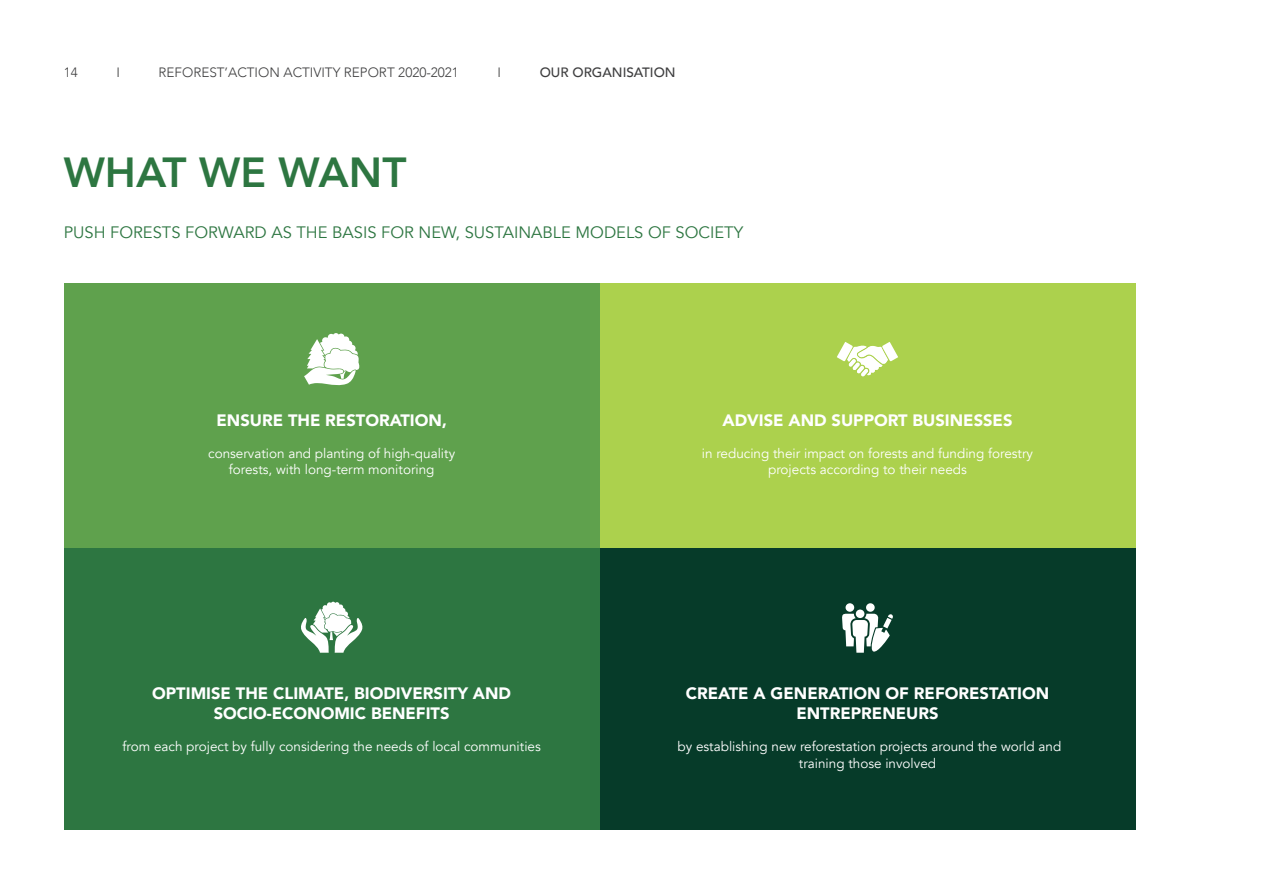
<style>
.page{position:relative;width:1263px;height:893px;background:#fff}
.page>*{position:absolute;margin:0;border:0;box-sizing:border-box;transform-origin:0 0}
.t1{font:800 42px "Avenir";color:#2d7641}
.t2{font:900 16.5px/19.8px "Avenir";color:#fff;text-align:center}
.t3{font:16.5px "Avenir";color:#2d7641}
.t4{font:13.5px/16.2px "Avenir";color:#fff;text-align:center}
.t5{font:300 13.5px "Avenir";color:#3e3e3f}
.t6{font:500 13.5px "Avenir";color:#3e3e3f}
</style>
<div class="page">
<div style="left:64px;top:548px;width:536px;height:281px;background:#2d7641"></div>
<div style="left:600px;top:548px;width:535px;height:281px;background:#063b29"></div>
<div style="left:64px;top:283px;width:536px;height:265px;background:#5fa14d"></div>
<div style="left:600px;top:283px;width:535px;height:265px;background:#acd14d"></div>
<svg style="left:301px;top:602px;width:62px;height:51px"></svg>
<svg style="left:837px;top:342px;width:61px;height:35px"></svg>
<svg style="left:304px;top:333px;width:56px;height:53px"></svg>
<div style="left:845px;top:603px;width:9px;height:9px;background:#fff;border-radius:50%"></div>
<div style="left:866px;top:603px;width:9px;height:9px;background:#fff;border-radius:50%"></div>
<svg style="left:842px;top:610px;width:51px;height:43px"></svg>
<p class="t5" style="left:64px;top:65px;width:16px">14</p>
<p class="t5" style="left:116px;top:65px;width:5px">I</p>
<p class="t5" style="left:159px;top:65px;width:302px">REFOREST’ACTION ACTIVITY REPORT 2020-2021</p>
<p class="t5" style="left:498px;top:65px;width:5px">I</p>
<p class="t6" style="left:540px;top:61px;width:137px">OUR ORGANISATION</p>
<p class="t1" style="left:64px;top:139px;width:344px">WHAT WE WANT</p>
<p class="t3" style="left:64px;top:222px;width:681px">PUSH FORESTS FORWARD AS THE BASIS FOR NEW, SUSTAINABLE MODELS OF SOCIETY</p>
<p class="t2" style="left:216px;top:409px;width:232px">ENSURE THE RESTORATION,</p>
<p class="t4" style="left:208px;top:445px;width:248px">conservation and planting of high-quality forests, with long-term monitoring</p>
<p class="t2" style="left:152px;top:683px;width:360px">OPTIMISE THE CLIMATE, BIODIVERSITY AND<br>SOCIO-ECONOMIC BENEFITS</p>
<p class="t4" style="left:123px;top:739px;width:420px">from each project by fully considering the needs of local communities</p>
<p class="t2" style="left:722px;top:409px;width:291px">ADVISE AND SUPPORT BUSINESSES</p>
<p class="t4" style="left:702px;top:445px;width:333px">in reducing their impact on forests and funding forestry projects according to their needs</p>
<p class="t2" style="left:686px;top:683px;width:365px">CREATE A GENERATION OF REFORESTATION<br>ENTREPRENEURS</p>
<p class="t4" style="left:677px;top:739px;width:385px">by establishing new reforestation projects around the world and training those involved</p>
</div>
